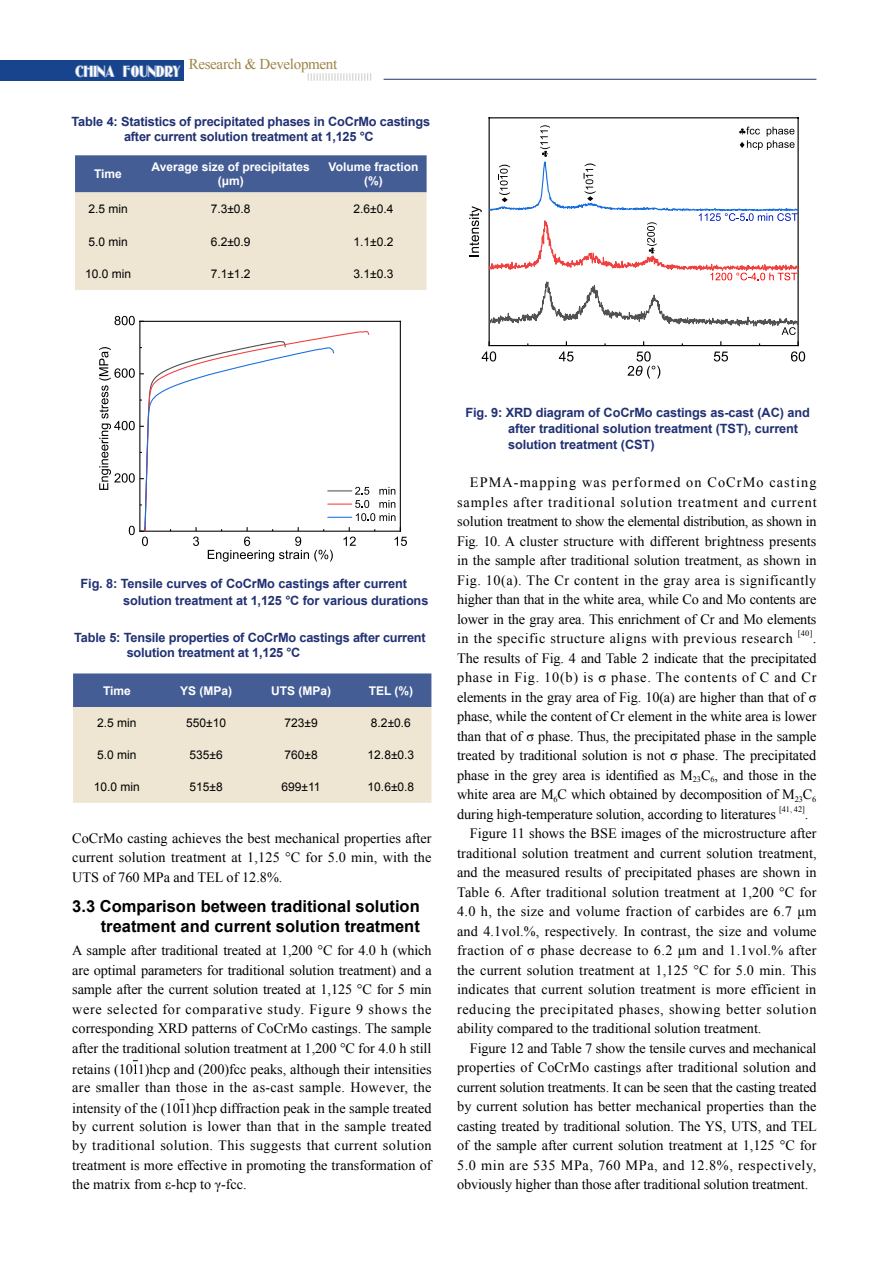
<style>
.page{position:relative;width:893px;height:1263px;background:#fff}
.page>*{position:absolute;margin:0;border:0;box-sizing:border-box;transform-origin:0 0}
.t1{font:700 16.5px/19.5px "Arial";color:#000;text-align:right}
.t2{font:15.6px "Oldgate Lane Outline";color:#fff}
.t3{font:15px "Times New Roman";letter-spacing:-.02em;color:#9d8447}
.t4{font:14.25px/19.5px "Times New Roman";letter-spacing:.005em;color:#000;text-align:justify}
.t5{font:14.25px "Times New Roman";letter-spacing:.04em;color:#000}
.t6{font:14.25px "Times New Roman";letter-spacing:.025em;color:#000}
.t7{font:14.25px "Times New Roman";letter-spacing:.03em;color:#000}
.t8{font:700 12.75px/16.4px "Arial";letter-spacing:-.01em;color:#213174}
.t9{font:12px "Arial";color:#000}
.t10{font:700 12px/13.5px "Arial";color:#fff;text-align:center}
.t11{font:8.25px "Times New Roman";color:#000}
</style>
<div class="page">
<div style="left:0;top:60px;width:184px;height:21px;background:#18448e"></div>
<svg style="left:308px;top:73px;width:63px;height:8px"></svg>
<hr style="left:384px;top:79px;width:432px;height:1px;background:#213174">
<svg style="left:75px;top:155px;width:352px;height:135px;background:#bfc0c2"></svg>
<hr style="left:140px;top:321px;width:260px;height:1px;background:#000">
<hr style="left:139px;top:321px;width:1px;height:210px;background:#000">
<hr style="left:400px;top:321px;width:1px;height:210px;background:#000">
<svg style="left:115px;top:316px;width:29px;height:9px"></svg>
<svg style="left:99px;top:340px;width:308px;height:222px"></svg>
<svg style="left:73px;top:673px;width:358px;height:130px;background:#c2c2c3"></svg>
<svg style="left:133px;top:1060px;width:4px;height:14px"></svg>
<svg style="left:180px;top:1099px;width:4px;height:14px"></svg>
<hr style="left:489px;top:117px;width:309px;height:1px;background:#000">
<hr style="left:489px;top:118px;width:1px;height:228px;background:#000">
<hr style="left:797px;top:118px;width:2px;height:228px;background:#000">
<svg style="left:469px;top:125px;width:336px;height:254px"></svg>
<p class="t2" style="left:75px;top:62px;width:107px">CHINA FOUNDRY</p>
<p class="t3" style="left:189px;top:54px;width:150px">Research &amp; Development</p>
<p class="t8" style="left:72px;top:114px;width:360px;line-height:15px;text-align:center">Table 4: Statistics of precipitated phases in CoCrMo castings after current solution treatment at 1,125 °C</p>
<p class="t10" style="left:94px;top:168px;width:29px">Time</p>
<p class="t10" style="left:152px;top:161px;width:160px">Average size of precipitates (μm)</p>
<p class="t10" style="left:329px;top:161px;width:91px">Volume fraction (%)</p>
<p class="t9" style="left:88px;top:201px;width:41px">2.5 min</p>
<p class="t9" style="left:211px;top:201px;width:41px">7.3±0.8</p>
<p class="t9" style="left:354px;top:201px;width:41px">2.6±0.4</p>
<p class="t9" style="left:88px;top:233px;width:41px">5.0 min</p>
<p class="t9" style="left:211px;top:233px;width:41px">6.2±0.9</p>
<p class="t9" style="left:354px;top:233px;width:41px">1.1±0.2</p>
<p class="t9" style="left:85px;top:266px;width:48px">10.0 min</p>
<p class="t9" style="left:211px;top:266px;width:41px">7.1±1.2</p>
<p class="t9" style="left:354px;top:266px;width:41px">3.1±0.3</p>
<p class="t8" style="left:123px;top:576px;width:307px;text-indent:-43px">Fig. 8: Tensile curves of CoCrMo castings after current solution treatment at 1,125 °C for various durations</p>
<p class="t8" style="left:127px;top:630px;width:301px;line-height:15px;text-indent:-53px">Table 5: Tensile properties of CoCrMo castings after current solution treatment at 1,125 °C</p>
<p class="t10" style="left:103px;top:684px;width:29px">Time</p>
<p class="t10" style="left:180px;top:684px;width:54px">YS (MPa)</p>
<p class="t10" style="left:271px;top:684px;width:61px">UTS (MPa)</p>
<p class="t10" style="left:369px;top:684px;width:46px">TEL (%)</p>
<p class="t9" style="left:97px;top:715px;width:41px">2.5 min</p>
<p class="t9" style="left:186px;top:715px;width:41px">550±10</p>
<p class="t9" style="left:284px;top:715px;width:35px">723±9</p>
<p class="t9" style="left:371px;top:715px;width:41px">8.2±0.6</p>
<p class="t9" style="left:97px;top:747px;width:41px">5.0 min</p>
<p class="t9" style="left:190px;top:747px;width:35px">535±6</p>
<p class="t9" style="left:284px;top:747px;width:35px">760±8</p>
<p class="t9" style="left:368px;top:747px;width:48px">12.8±0.3</p>
<p class="t9" style="left:94px;top:779px;width:48px">10.0 min</p>
<p class="t9" style="left:190px;top:779px;width:35px">515±8</p>
<p class="t9" style="left:282px;top:779px;width:41px">699±11</p>
<p class="t9" style="left:368px;top:779px;width:48px">10.6±0.8</p>
<p class="t4" style="left:72px;top:828px;width:361px">CoCrMo casting achieves the best mechanical properties after current solution treatment at 1,125 °C for 5.0 min, with the UTS of 760 MPa and TEL of 12.8%.</p>
<p class="t1" style="left:72px;top:897px;width:349px">3.3 Comparison between traditional solution treatment and current solution treatment</p>
<p class="t4" style="left:72px;top:940px;width:361px">A sample after traditional treated at 1,200 °C for 4.0 h (which are optimal parameters for traditional solution treatment) and a sample after the current solution treated at 1,125 °C for 5 min were selected for comparative study. Figure 9 shows the corresponding XRD patterns of CoCrMo castings. The sample after the traditional solution treatment at 1,200 °C for 4.0 h still</p>
<p class="t4" style="left:72px;top:1060px;width:361px;line-height:17.9px">retains (10 1)hcp and (200)fcc peaks, although their intensities are smaller than those in the as-cast sample. However, the</p>
<p class="t4" style="left:72px;top:1099px;width:361px;line-height:17.9px">intensity of the (10 1)hcp diffraction peak in the sample treated by current solution is lower than that in the sample treated</p>
<p class="t4" style="left:72px;top:1135px;width:361px">by traditional solution. This suggests that current solution treatment is more effective in promoting the transformation of the matrix from ε-hcp to γ-fcc.</p>
<p class="t8" style="left:508px;top:404px;width:303px;text-indent:-43px">Fig. 9: XRD diagram of CoCrMo castings as-cast (AC) and after traditional solution treatment (TST), current solution treatment (CST)</p>
<p class="t4" style="left:457px;top:472px;width:361px;text-indent:13px">EPMA-mapping was performed on CoCrMo casting samples after traditional solution treatment and current solution treatment to show the elemental distribution, as shown in Fig. 10. A cluster structure with different brightness presents in the sample after traditional solution treatment, as shown in Fig. 10(a). The Cr content in the gray area is significantly higher than that in the white area, while Co and Mo contents are lower in the gray area. This enrichment of Cr and Mo elements in the specific structure aligns with previous research</p>
<p class="t11" style="left:798px;top:628px;width:16px">[40]</p>
<p class="t4" style="left:457px;top:628px;width:361px;text-indent:356px">.<br>The results of Fig. 4 and Table 2 indicate that the precipitated phase in Fig. 10(b) is σ phase. The contents of C and Cr elements in the gray area of Fig. 10(a) are higher than that of σ phase, while the content of Cr element in the white area is lower than that of σ phase. Thus, the precipitated phase in the sample treated by traditional solution is not σ phase. The precipitated phase in the grey area is identified as M<sub>23</sub>C<sub>6</sub>, and those in the white area are M<sub>6</sub>C which obtained by decomposition of M<sub>23</sub>C<sub>6 </sub>during high-temperature solution, according to literatures</p>
<p class="t11" style="left:779px;top:803px;width:27px">[41, 42]</p>
<p class="t4" style="left:805px;top:804px;width:5px">.</p>
<p class="t4" style="left:470px;top:823px;width:348px">Figure 11 shows the BSE images of the microstructure after</p>
<p class="t4" style="left:457px;top:843px;width:361px">traditional solution treatment and current solution treatment,</p>
<p class="t4" style="left:457px;top:862px;width:361px">and the measured results of precipitated phases are shown in</p>
<p class="t4" style="left:457px;top:882px;width:361px">Table 6. After traditional solution treatment at 1,200 °C for</p>
<p class="t6" style="left:457px;top:902px;width:361px">4.0 h, the size and volume fraction of carbides are 6.7 μm</p>
<p class="t4" style="left:457px;top:921px;width:361px">and 4.1vol.%, respectively. In contrast, the size and volume</p>
<p class="t7" style="left:457px;top:941px;width:361px">fraction of σ phase decrease to 6.2 μm and 1.1vol.% after</p>
<p class="t4" style="left:457px;top:960px;width:361px">the current solution treatment at 1,125 °C for 5.0 min. This</p>
<p class="t4" style="left:457px;top:979px;width:361px">indicates that current solution treatment is more efficient in</p>
<p class="t5" style="left:457px;top:999px;width:361px">reducing the precipitated phases, showing better solution</p>
<p class="t4" style="left:457px;top:1018px;width:306px">ability compared to the traditional solution treatment.</p>
<p class="t4" style="left:470px;top:1038px;width:348px">Figure 12 and Table 7 show the tensile curves and mechanical</p>
<p class="t4" style="left:457px;top:1057px;width:361px">properties of CoCrMo castings after traditional solution and</p>
<p class="t4" style="left:457px;top:1077px;width:361px">current solution treatments. It can be seen that the casting treated</p>
<p class="t4" style="left:457px;top:1096px;width:361px">by current solution has better mechanical properties than the</p>
<p class="t4" style="left:457px;top:1116px;width:361px">casting treated by traditional solution. The YS, UTS, and TEL</p>
<p class="t4" style="left:457px;top:1135px;width:361px">of the sample after current solution treatment at 1,125 °C for</p>
<p class="t5" style="left:457px;top:1155px;width:361px">5.0 min are 535 MPa, 760 MPa, and 12.8%, respectively,</p>
<p class="t4" style="left:457px;top:1174px;width:353px">obviously higher than those after traditional solution treatment.</p>
</div>
